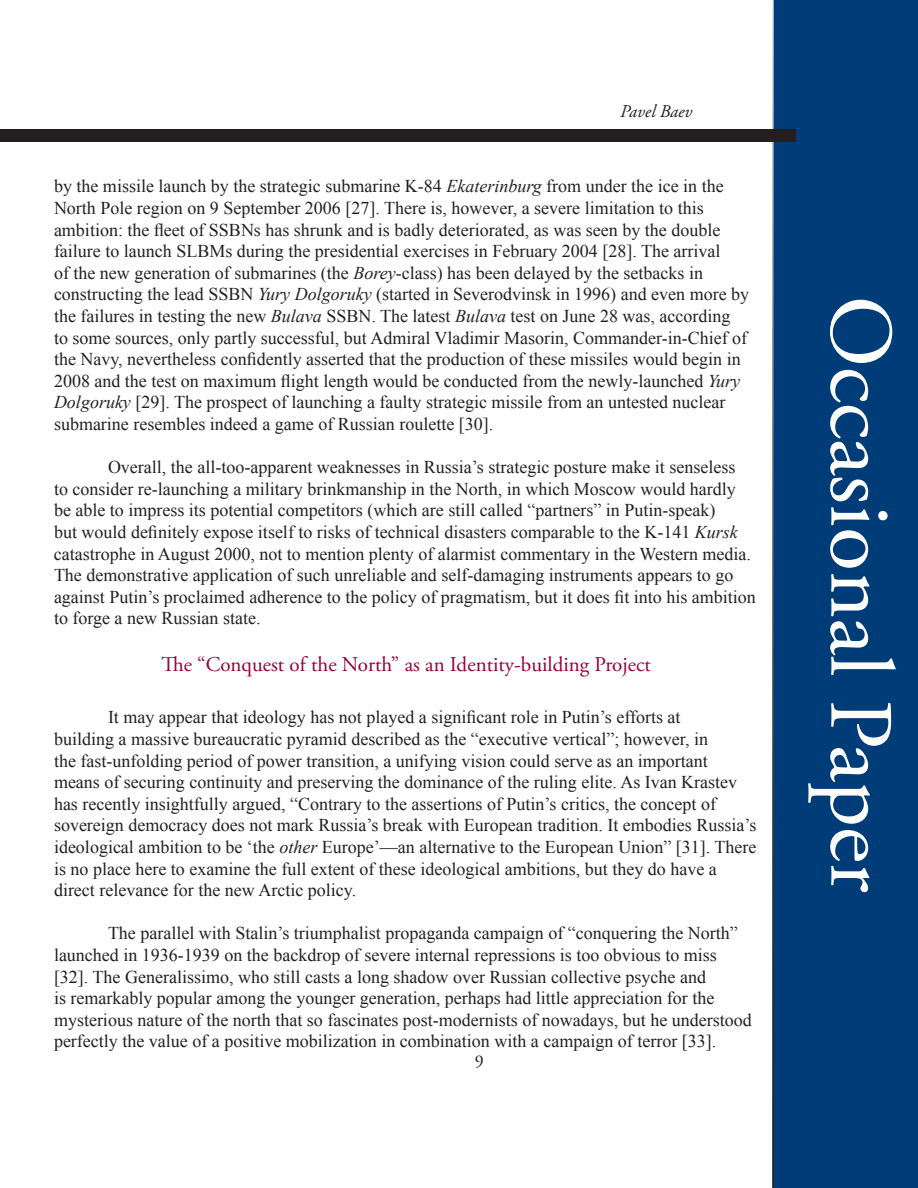
<style>
.page{position:relative;width:918px;height:1188px;background:#fff}
.page>*{position:absolute;margin:0;border:0;box-sizing:border-box;transform-origin:0 0}
.t1{font:90px "Adobe Garamond Pro";color:#fff}
.t2{font:21px "Adobe Garamond Pro";color:#970034}
.t3{font:18px/21.6px "Times New Roman";color:#231f20}
.t4{font:italic 18px "Adobe Garamond Pro";color:#231f20}
.t5{font:18px "Adobe Garamond Pro";color:#231f20}
.s1{font-style:italic}
</style>
<div class="page">
<div style="left:772px;top:0;width:146px;height:1188px;background:#003d78"></div>
<div style="left:0;top:129px;width:795px;height:13px;background:#231f20"></div>
<p class="t4" style="left:620px;top:100px;width:73px">Pavel Baev</p>
<p class="t3" style="left:54px;top:175px;width:697px">by the missile launch by the strategic submarine K-84 <span class="s1">Ekaterinburg</span> from under the ice in the North Pole region on 9 September 2006 [27]. There is, however, a severe limitation to this ambition: the fleet of SSBNs has shrunk and is badly deteriorated, as was seen by the double failure to launch SLBMs during the presidential exercises in February 2004 [28]. The arrival<br>of the new generation of submarines (the <span class="s1">Borey</span>-class) has been delayed by the setbacks in constructing the lead SSBN <span class="s1">Yury Dolgoruky</span> (started in Severodvinsk in 1996) and even more by the failures in testing the new <span class="s1">Bulava</span> SSBN. The latest <span class="s1">Bulava</span> test on June 28 was, according<br>to some sources, only partly successful, but Admiral Vladimir Masorin, Commander-in-Chief of the Navy, nevertheless confidently asserted that the production of these missiles would begin in 2008 and the test on maximum flight length would be conducted from the newly-launched <span class="s1">Yury Dolgoruky</span> [29]. The prospect of launching a faulty strategic missile from an untested nuclear submarine resembles indeed a game of Russian roulette [30].</p>
<p class="t3" style="left:54px;top:456px;width:703px;text-indent:54px">Overall, the all-too-apparent weaknesses in Russia’s strategic posture make it senseless<br>to consider re-launching a military brinkmanship in the North, in which Moscow would hardly be able to impress its potential competitors (which are still called “partners” in Putin-speak)<br>but would definitely expose itself to risks of technical disasters comparable to the K-141 <span class="s1">Kursk </span>catastrophe in August 2000, not to mention plenty of alarmist commentary in the Western media.<br>The demonstrative application of such unreliable and self-damaging instruments appears to go against Putin’s proclaimed adherence to the policy of pragmatism, but it does fit into his ambition to forge a new Russian state.</p>
<p class="t2" style="left:161px;top:652px;width:491px">The “Conquest of the North” as an Identity-building Project</p>
<p class="t3" style="left:54px;top:706px;width:704px;text-indent:54px">It may appear that ideology has not played a significant role in Putin’s efforts at<br>building a massive bureaucratic pyramid described as the “executive vertical”; however, in<br>the fast-unfolding period of power transition, a unifying vision could serve as an important means of securing continuity and preserving the dominance of the ruling elite. As Ivan Krastev has recently insightfully argued, “Contrary to the assertions of Putin’s critics, the concept of sovereign democracy does not mark Russia’s break with European tradition. It embodies Russia’s ideological ambition to be ‘the <span class="s1">other</span> Europe’—an alternative to the European Union” [31]. There is no place here to examine the full extent of these ideological ambitions, but they do have a direct relevance for the new Arctic policy.</p>
<p class="t3" style="left:54px;top:922px;width:699px;text-indent:54px">The parallel with Stalin’s triumphalist propaganda campaign of “conquering the North” launched in 1936-1939 on the backdrop of severe internal repressions is too obvious to miss [32]. The Generalissimo, who still casts a long shadow over Russian collective psyche and<br>is remarkably popular among the younger generation, perhaps had little appreciation for the mysterious nature of the north that so fascinates post-modernists of nowadays, but he understood perfectly the value of a positive mobilization in combination with a campaign of terror [33].</p>
<p class="t5" style="left:475px;top:1050px;width:10px">9</p>
<h1 class="t1" style="left:914px;top:296px;width:598px;rotate:90deg">Occasional Paper</h1>
</div>
